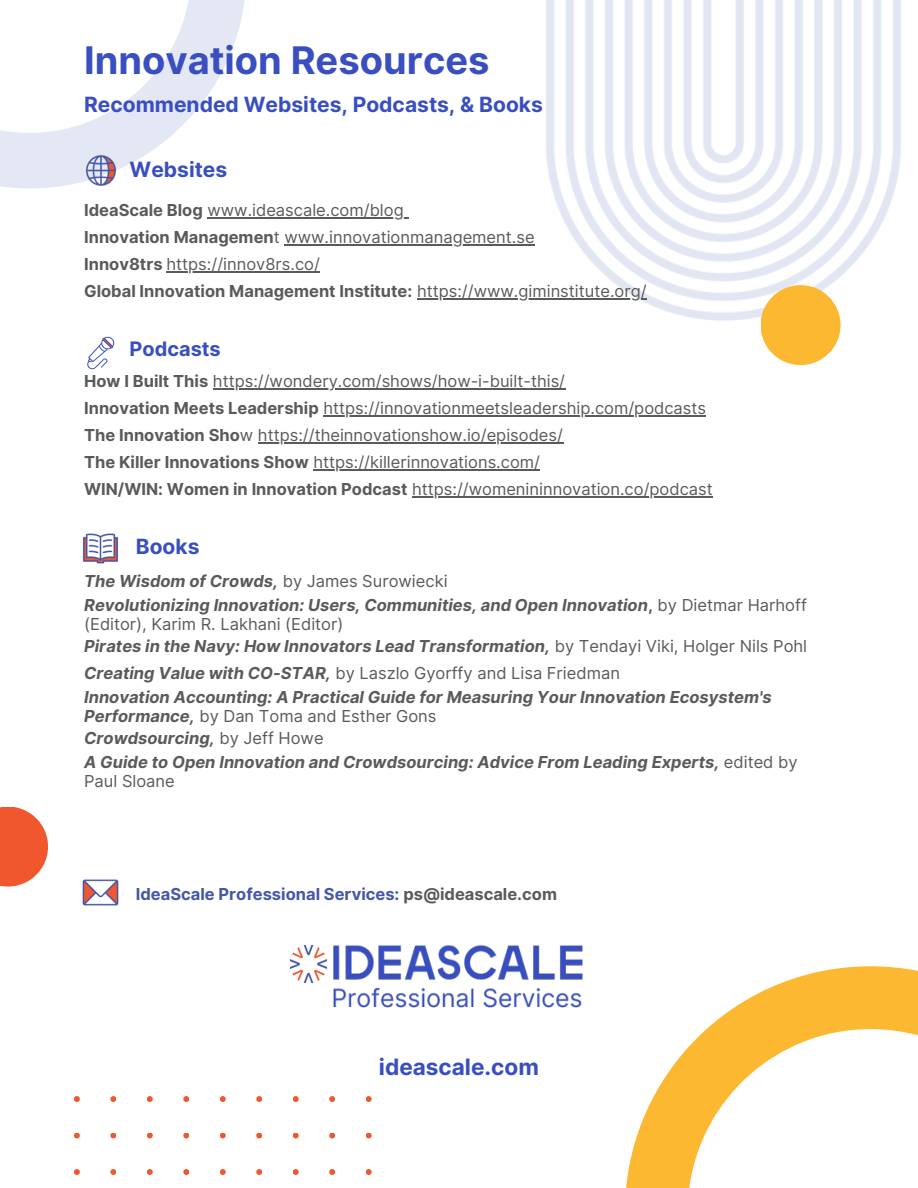
<style>
.page{position:relative;width:918px;height:1188px;background:#fff}
.page>*{position:absolute;margin:0;border:0;box-sizing:border-box;transform-origin:0 0}
.t1{font:700 37.95px "Inter";color:#384ec1}
.t2{font:700 22.5px "Inter";color:#384ec1}
.t3{font:700 21px "Inter";color:#384ec1}
.t4{font:700 19.95px "Inter";color:#384ec1}
.t5{font:16.5px/27px "Inter";color:#595b5a}
.t6{font:italic 700 16.5px/23.7px "Inter";color:#595b5a}
.t7{font:700 16.5px "Inter";color:#4557a7}
.s1{font-weight:700}
.s2{font-weight:400;font-style:normal}
.s3{font-style:normal}
.s4{font-weight:700;font-style:italic}
.s5{color:#595b5a}
</style>
<div class="page">
<img style="left:422px;top:0;width:479px;height:390px">
<svg style="left:0;top:807px;width:48px;height:80px"></svg>
<div style="left:761px;top:285px;width:80px;height:80px;background:#fdb831;border-radius:50%"></div>
<svg style="left:74px;top:1096px;width:6px;height:6px"></svg>
<svg style="left:74px;top:1133px;width:6px;height:5px"></svg>
<svg style="left:74px;top:1169px;width:6px;height:6px"></svg>
<svg style="left:110px;top:1096px;width:6px;height:6px"></svg>
<svg style="left:110px;top:1133px;width:6px;height:5px"></svg>
<svg style="left:110px;top:1169px;width:6px;height:6px"></svg>
<svg style="left:147px;top:1096px;width:6px;height:6px"></svg>
<svg style="left:147px;top:1133px;width:6px;height:5px"></svg>
<svg style="left:147px;top:1169px;width:6px;height:6px"></svg>
<svg style="left:183px;top:1096px;width:6px;height:6px"></svg>
<svg style="left:183px;top:1133px;width:6px;height:5px"></svg>
<svg style="left:183px;top:1169px;width:6px;height:6px"></svg>
<svg style="left:220px;top:1096px;width:6px;height:6px"></svg>
<svg style="left:220px;top:1133px;width:6px;height:5px"></svg>
<svg style="left:220px;top:1169px;width:6px;height:6px"></svg>
<svg style="left:0;top:0;width:245px;height:188px"></svg>
<svg style="left:256px;top:1096px;width:6px;height:6px"></svg>
<svg style="left:256px;top:1133px;width:6px;height:5px"></svg>
<svg style="left:256px;top:1169px;width:6px;height:6px"></svg>
<svg style="left:293px;top:1096px;width:6px;height:6px"></svg>
<svg style="left:293px;top:1133px;width:6px;height:5px"></svg>
<svg style="left:293px;top:1169px;width:6px;height:6px"></svg>
<svg style="left:329px;top:1096px;width:6px;height:6px"></svg>
<svg style="left:329px;top:1133px;width:6px;height:5px"></svg>
<svg style="left:329px;top:1169px;width:6px;height:6px"></svg>
<svg style="left:366px;top:1096px;width:6px;height:6px"></svg>
<svg style="left:366px;top:1133px;width:6px;height:5px"></svg>
<svg style="left:366px;top:1169px;width:6px;height:6px"></svg>
<svg style="left:626px;top:966px;width:292px;height:222px"></svg>
<img style="left:333px;top:945px;width:250px;height:63px">
<img style="left:290px;top:945px;width:38px;height:37px">
<img style="left:82px;top:879px;width:37px;height:27px">
<img style="left:77px;top:147px;width:48px;height:41px">
<img style="left:83px;top:533px;width:35px;height:31px">
<img style="left:87px;top:336px;width:28px;height:34px">
<hr style="left:207px;top:218px;width:197px;height:1px;background:#595b5a">
<hr style="left:284px;top:245px;width:251px;height:1px;background:#595b5a">
<hr style="left:167px;top:272px;width:153px;height:1px;background:#595b5a">
<hr style="left:417px;top:299px;width:230px;height:1px;background:#595b5a">
<hr style="left:213px;top:388px;width:352px;height:2px;background:#595b5a">
<hr style="left:323px;top:415px;width:383px;height:2px;background:#595b5a">
<hr style="left:258px;top:442px;width:305px;height:2px;background:#595b5a">
<hr style="left:313px;top:469px;width:227px;height:2px;background:#595b5a">
<hr style="left:412px;top:496px;width:301px;height:2px;background:#595b5a">
<h1 class="t1" style="left:84px;top:38px;width:407px">Innovation Resources</h1>
<p class="t3" style="left:84px;top:91px;width:460px">Recommended Websites, Podcasts, &amp; Books</p>
<p class="t3" style="left:130px;top:157px;width:99px">Websites</p>
<p class="t5" style="left:84px;top:197px;width:564px"><span class="s1">IdeaScale Blog</span> www.ideascale.com/blog<br><span class="s1">Innovation Managemen</span>t www.innovationmanagement.se<br><span class="s1">Innov8trs</span> https://innov8rs.co/<br><span class="s1">Global Innovation Management Institute:</span> https://www.giminstitute.org/</p>
<p class="t4" style="left:130px;top:337px;width:93px">Podcasts</p>
<p class="t5" style="left:84px;top:368px;width:630px"><span class="s1">How I Built This</span> https://wondery.com/shows/how-i-built-this/<br><span class="s1">Innovation Meets Leadership</span> https://innovationmeetsleadership.com/podcasts <span class="s1">The Innovation Sho</span>w https://theinnovationshow.io/episodes/<br><span class="s1">The Killer Innovations Show</span> https://killerinnovations.com/<br><span class="s1">WIN/WIN: Women in Innovation Podcast</span> https://womenininnovation.co/podcast</p>
<p class="t3" style="left:136px;top:534px;width:65px">Books</p>
<p class="t6" style="left:84px;top:569px;width:724px">The Wisdom of Crowds, <span class="s2">by James Surowiecki<br></span>Revolutionizing Innovation: Users, Communities, and Open Innovation<span class="s3">,</span> <span class="s2">by Dietmar Harhoff</span></p>
<p class="t5" style="left:84px;top:612px;width:725px;line-height:22.5px">(Editor), Karim R. Lakhani (Editor)<br><span class="s4">Pirates in the Navy: How Innovators Lead Transformation,</span> by Tendayi Viki, Holger Nils Pohl</p>
<p class="t6" style="left:84px;top:661px;width:689px">Creating Value with CO-STAR, <span class="s2">by Laszlo Gyorffy and Lisa Friedman<br></span>Innovation Accounting: A Practical Guide for Measuring Your Innovation Ecosystem's</p>
<p class="t6" style="left:84px;top:704px;width:715px;line-height:23.1px">Performance, <span class="s2">by Dan Toma and Esther Gons<br></span>Crowdsourcing, <span class="s2">by Jeff Howe<br></span>A Guide to Open Innovation and Crowdsourcing: Advice From Leading Experts, <span class="s2">edited by</span></p>
<p class="t5" style="left:84px;top:768px;width:92px">Paul Sloane</p>
<p class="t7" style="left:136px;top:885px;width:423px">IdeaScale Professional Services: <span class="s5">ps@ideascale.com</span></p>
<h2 class="t2" style="left:379px;top:1053px;width:162px">ideascale.com</h2>
</div>
